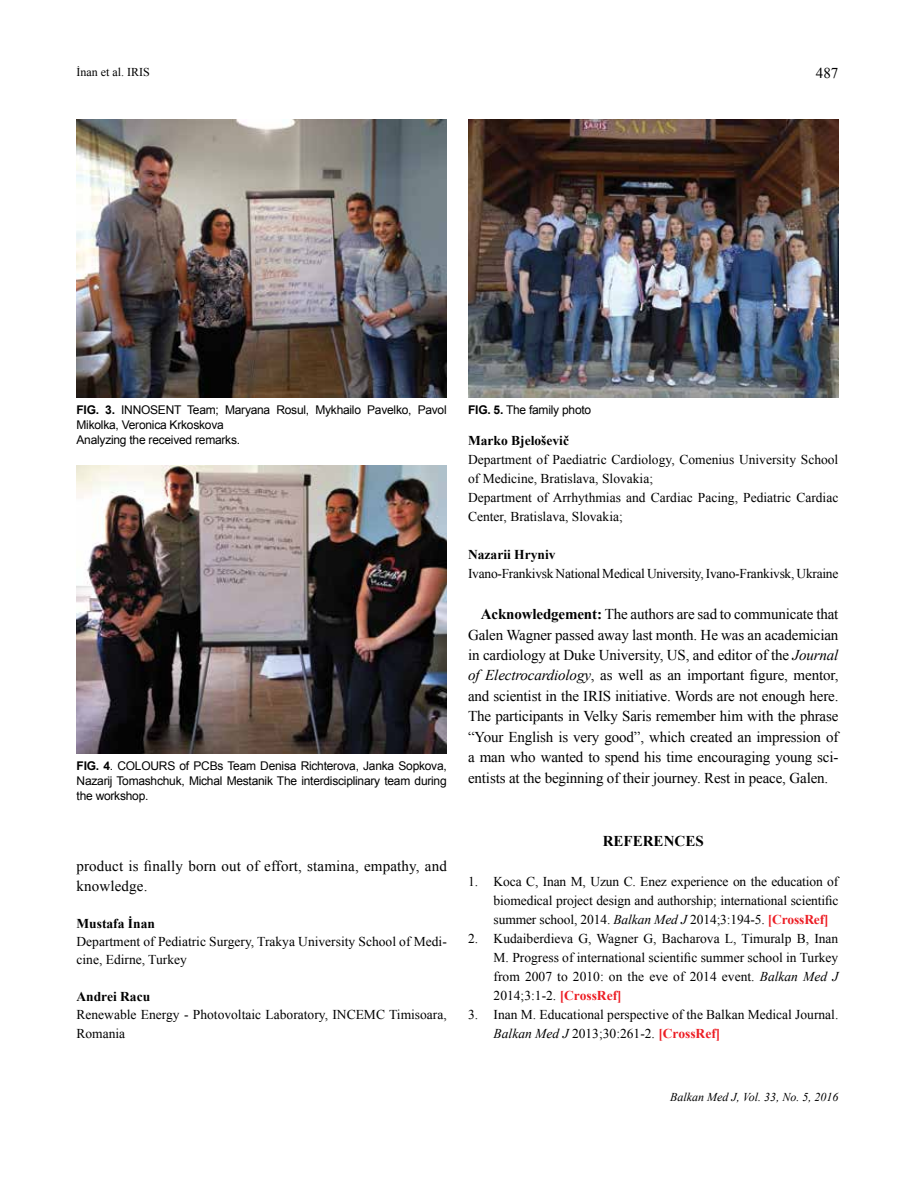
<style>
.page{position:relative;width:915px;height:1191px;background:#fff}
.page>*{position:absolute;margin:0;border:0;box-sizing:border-box;transform-origin:0 0}
.t1{font:15px/20.4px "Times New Roman";letter-spacing:.005em;color:#000}
.t2{font:700 15px "Times New Roman";color:#000}
.t3{font:13.5px/18.9px "Times New Roman";color:#000}
.t4{font:13.5px "Times New Roman";letter-spacing:-.02em;color:#000}
.t5{font:700 13.5px "Times New Roman";color:#000}
.t6{font:12px/15px "Arial";letter-spacing:-.02em;color:#000}
.t7{font:italic 12px "Times New Roman";color:#000}
.t8{font:12px "Times New Roman";color:#000}
.s1{font-weight:700}
.s2{font-style:italic}
.s3{font-weight:700;color:#ed1d24}
</style>
<div class="page">
<img style="left:76px;top:119px;width:370px;height:278px">
<img style="left:468px;top:119px;width:370px;height:278px">
<img style="left:77px;top:466px;width:369px;height:288px">
<p class="t8" style="left:77px;top:64px;width:75px">İnan et al. IRIS</p>
<p class="t1" style="left:815px;top:63px;width:24px">487</p>
<p class="t6" style="left:76px;top:402px;width:371px"><span class="s1">FIG. 3.</span> INNOSENT Team; Maryana Rosul, Mykhailo Pavelko, Pavol<br>Mikolka, Veronica Krkoskova<br>Analyzing the received remarks.</p>
<p class="t6" style="left:468px;top:402px;width:124px"><span class="s1">FIG. 5.</span> The family photo</p>
<p class="t5" style="left:468px;top:431px;width:102px">Marko Bjeloševič</p>
<p class="t3" style="left:468px;top:450px;width:371px">Department of Paediatric Cardiology, Comenius University School of Medicine, Bratislava, Slovakia;<br>Department of Arrhythmias and Cardiac Pacing, Pediatric Cardiac Center, Bratislava, Slovakia;</p>
<p class="t5" style="left:468px;top:545px;width:89px">Nazarii Hryniv</p>
<p class="t4" style="left:468px;top:564px;width:372px">Ivano-Frankivsk National Medical University, Ivano-Frankivsk, Ukraine</p>
<p class="t1" style="left:468px;top:603px;width:372px;text-align:justify;text-indent:13px"><span class="s1">Acknowledgement:</span> The authors are sad to communicate that Galen Wagner passed away last month. He was an academician in cardiology at Duke University, US, and editor of the <span class="s2">Journal of Electrocardiology</span>, as well as an important figure, mentor, and scientist in the IRIS initiative. Words are not enough here.<br>The participants in Velky Saris remember him with the phrase “Your English is very good”, which created an impression of a man who wanted to spend his time encouraging young sci&shy;entists at the beginning of their journey. Rest in peace, Galen.</p>
<p class="t6" style="left:77px;top:759px;width:371px;text-align:justify"><span class="s1">FIG. 4</span>. COLOURS of PCBs Team Denisa Richterova, Janka Sopkova, Nazarij Tomashchuk, Michal Mestanik The interdisciplinary team during the workshop.</p>
<p class="t1" style="left:76px;top:856px;width:372px;line-height:19.6px">product is finally born out of effort, stamina, empathy, and knowledge.</p>
<p class="t5" style="left:76px;top:913px;width:80px">Mustafa İnan</p>
<p class="t3" style="left:76px;top:932px;width:371px;line-height:18.3px">Department of Pediatric Surgery, Trakya University School of Medi&shy;cine, Edirne, Turkey</p>
<p class="t5" style="left:76px;top:987px;width:75px">Andrei Racu</p>
<p class="t3" style="left:76px;top:1005px;width:371px;line-height:18.3px">Renewable Energy - Photovoltaic Laboratory, INCEMC Timisoara,<br>Romania</p>
<p class="t2" style="left:602px;top:830px;width:102px">REFERENCES</p>
<p class="t3" style="left:493px;top:872px;width:346px;text-align:justify;text-indent:-26px">1. Koca C, Inan M, Uzun C. Enez experience on the education of biomedical project design and authorship; international scientific summer school, 2014. <span class="s2">Balkan Med J</span> 2014;3:194-5. <span class="s3">[CrossRef]</span></p>
<p class="t3" style="left:493px;top:928px;width:346px;text-align:justify;text-indent:-26px">2. Kudaiberdieva G, Wagner G, Bacharova L, Timuralp B, Inan M. Progress of international scientific summer school in Turkey from 2007 to 2010: on the eve of 2014 event. <span class="s2">Balkan Med J </span>2014;3:1-2. <span class="s3">[CrossRef]</span></p>
<p class="t3" style="left:493px;top:1004px;width:346px;text-indent:-26px">3. Inan M. Educational perspective of the Balkan Medical Journal.<br><span class="s2">Balkan Med J</span> 2013;30:261-2. <span class="s3">[CrossRef]</span></p>
<p class="t7" style="left:670px;top:1088px;width:169px">Balkan Med J, Vol. 33, No. 5, 2016</p>
</div>
